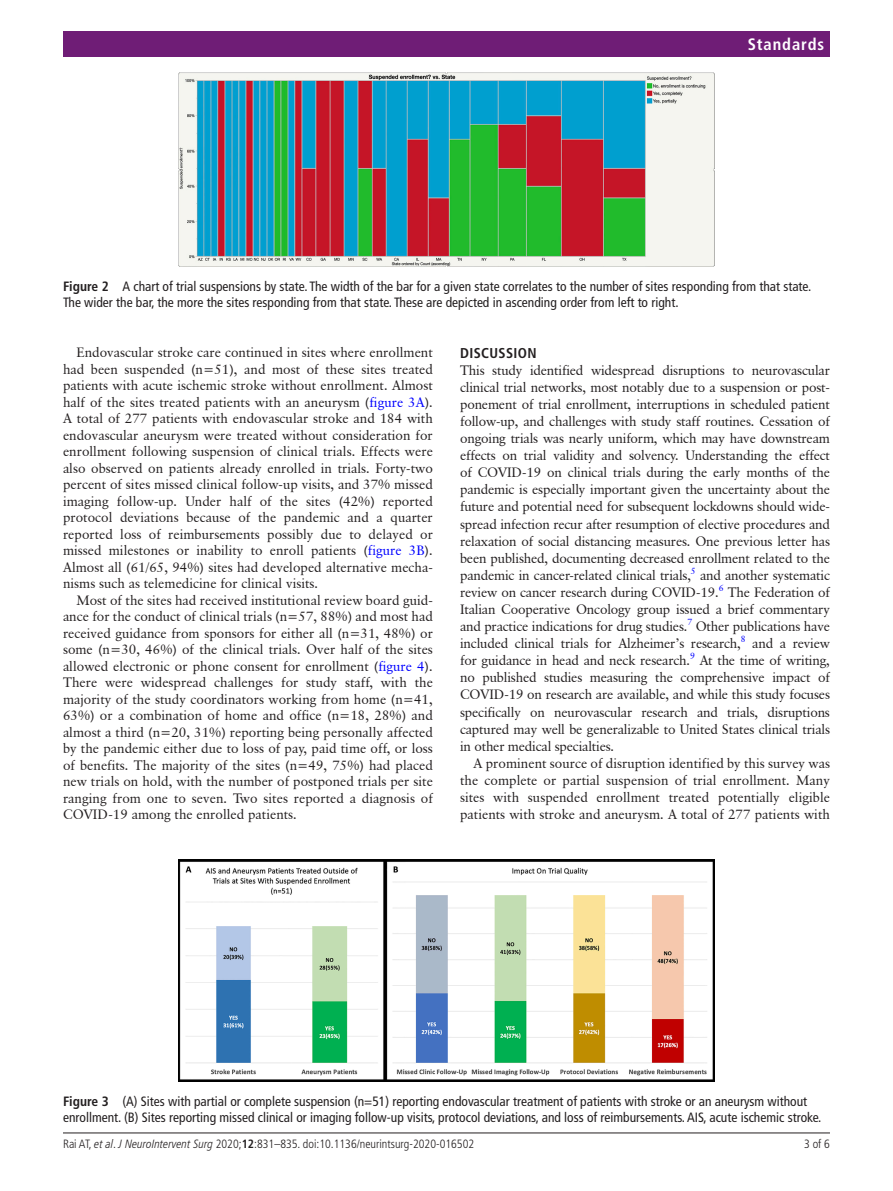
<style>
.page{position:relative;width:893px;height:1191px;background:#fff}
.page>*{position:absolute;margin:0;border:0;box-sizing:border-box;transform-origin:0 0}
.t1{font:700 condensed 16.5px "Frutiger LT Pro";letter-spacing:.055em;color:#fff}
.t2{font:700 condensed 14.25px "Frutiger LT Pro";letter-spacing:.025em;color:#231f20}
.t3{font:13.5px/16.5px "Classical Garamond BT";letter-spacing:-.015em;color:#231f20;text-align:justify}
.t4{font:condensed 13.5px/16.5px "Frutiger LT Pro";color:#231f20}
.t5{font:300 condensed 12px "Frutiger LT Pro";color:#231f20}
.t6{font:9px "Classical Garamond BT";color:#00f}
.s1{font-weight:700}
.s2{color:#00f}
.s3{font-style:italic}
</style>
<div class="page">
<hr style="left:63px;top:1132px;width:767px;height:1px;background:#231f20">
<div style="left:63px;top:31px;width:767px;height:25px;background:#6f1d76"></div>
<img style="left:178px;top:72px;width:537px;height:195px">
<img style="left:178px;top:859px;width:537px;height:222px">
<p class="t1" style="left:748px;top:34px;width:78px">Standards</p>
<p class="t4" style="left:63px;top:278px;width:750px"><span class="s1">Figure 2</span> A chart of trial suspensions by state. The width of the bar for a given state correlates to the number of sites responding from that state.<br>The wider the bar, the more the sites responding from that state. These are depicted in ascending order from left to right.</p>
<p class="t3" style="left:63px;top:344px;width:371px;text-indent:14px">Endovascular stroke care continued in sites where enrollment had been suspended (n=51), and most of these sites treated patients with acute ischemic stroke without enrollment. Almost half of the sites treated patients with an aneurysm (<span class="s2">figure 3A</span>).<br>A total of 277 patients with endovascular stroke and 184 with endovascular aneurysm were treated without consideration for enrollment following suspension of clinical trials. Effects were also observed on patients already enrolled in trials. Forty-two percent of sites missed clinical follow-up visits, and 37% missed imaging follow-up. Under half of the sites (42%) reported protocol deviations because of the pandemic and a quarter reported loss of reimbursements possibly due to delayed or missed milestones or inability to enroll patients (<span class="s2">figure 3B</span>).<br>Almost all (61/65, 94%) sites had developed alternative mecha&shy;nisms such as telemedicine for clinical visits.</p>
<p class="t3" style="left:63px;top:591px;width:371px;text-indent:14px">Most of the sites had received institutional review board guid&shy;ance for the conduct of clinical trials (n=57, 88%) and most had received guidance from sponsors for either all (n=31, 48%) or some (n=30, 46%) of the clinical trials. Over half of the sites allowed electronic or phone consent for enrollment (<span class="s2">figure 4</span>).<br>There were widespread challenges for study staff, with the majority of the study coordinators working from home (n=41, 63%) or a combination of home and office (n=18, 28%) and almost a third (n=20, 31%) reporting being personally affected by the pandemic either due to loss of pay, paid time off, or loss of benefits. The majority of the sites (n=49, 75%) had placed new trials on hold, with the number of postponed trials per site ranging from one to seven. Two sites reported a diagnosis of COVID-19 among the enrolled patients.</p>
<p class="t2" style="left:460px;top:344px;width:78px">DISCUSSION</p>
<p class="t3" style="left:460px;top:361px;width:371px;line-height:17.1px">This study identified widespread disruptions to neurovascular clinical trial networks, most notably due to a suspension or post&shy;ponement of trial enrollment, interruptions in scheduled patient follow-up, and challenges with study staff routines. Cessation of ongoing trials was nearly uniform, which may have downstream effects on trial validity and solvency. Understanding the effect of COVID-19 on clinical trials during the early months of the pandemic is especially important given the uncertainty about the future and potential need for subsequent lockdowns should wide&shy;spread infection recur after resumption of elective procedures and relaxation of social distancing measures. One previous letter has been published, documenting decreased enrollment related to the pandemic in cancer-related clinical trials,</p>
<p class="t6" style="left:691px;top:565px;width:6px">5</p>
<p class="t3" style="left:460px;top:566px;width:371px;line-height:17.1px;text-indent:240px">and another systematic review on cancer research during COVID-19.<sup>6</sup> The Federation of Italian Cooperative Oncology group issued a brief commentary and practice indications for drug studies.<sup>7</sup> Other publications have included clinical trials for Alzheimer’s research,</p>
<p class="t6" style="left:741px;top:633px;width:6px">8</p>
<p class="t3" style="left:460px;top:634px;width:371px;line-height:17.1px;text-indent:292px">and a review for guidance in head and neck research.<sup>9</sup> At the time of writing, no published studies measuring the comprehensive impact of COVID-19 on research are available, and while this study focuses specifically on neurovascular research and trials, disruptions captured may well be generalizable to United States clinical trials in other medical specialties.</p>
<p class="t3" style="left:460px;top:754px;width:371px;line-height:17.1px;text-indent:14px">A prominent source of disruption identified by this survey was the complete or partial suspension of trial enrollment. Many sites with suspended enrollment treated potentially eligible patients with stroke and aneurysm. A total of 277 patients with</p>
<p class="t4" style="left:63px;top:1092px;width:760px"><span class="s1">Figure 3</span> (A) Sites with partial or complete suspension (n=51) reporting endovascular treatment of patients with stroke or an aneurysm without enrollment. (B) Sites reporting missed clinical or imaging follow-up visits, protocol deviations, and loss of reimbursements. AIS, acute ischemic stroke.</p>
<p class="t5" style="left:63px;top:1136px;width:413px">Rai AT, <span class="s3">et al</span>. <span class="s3">J NeuroIntervent Surg</span> 2020;<span class="s1">12</span>:831–835. doi:10.1136/neurintsurg-2020-016502</p>
<p class="t5" style="left:804px;top:1136px;width:27px">3 of 6</p>
</div>
